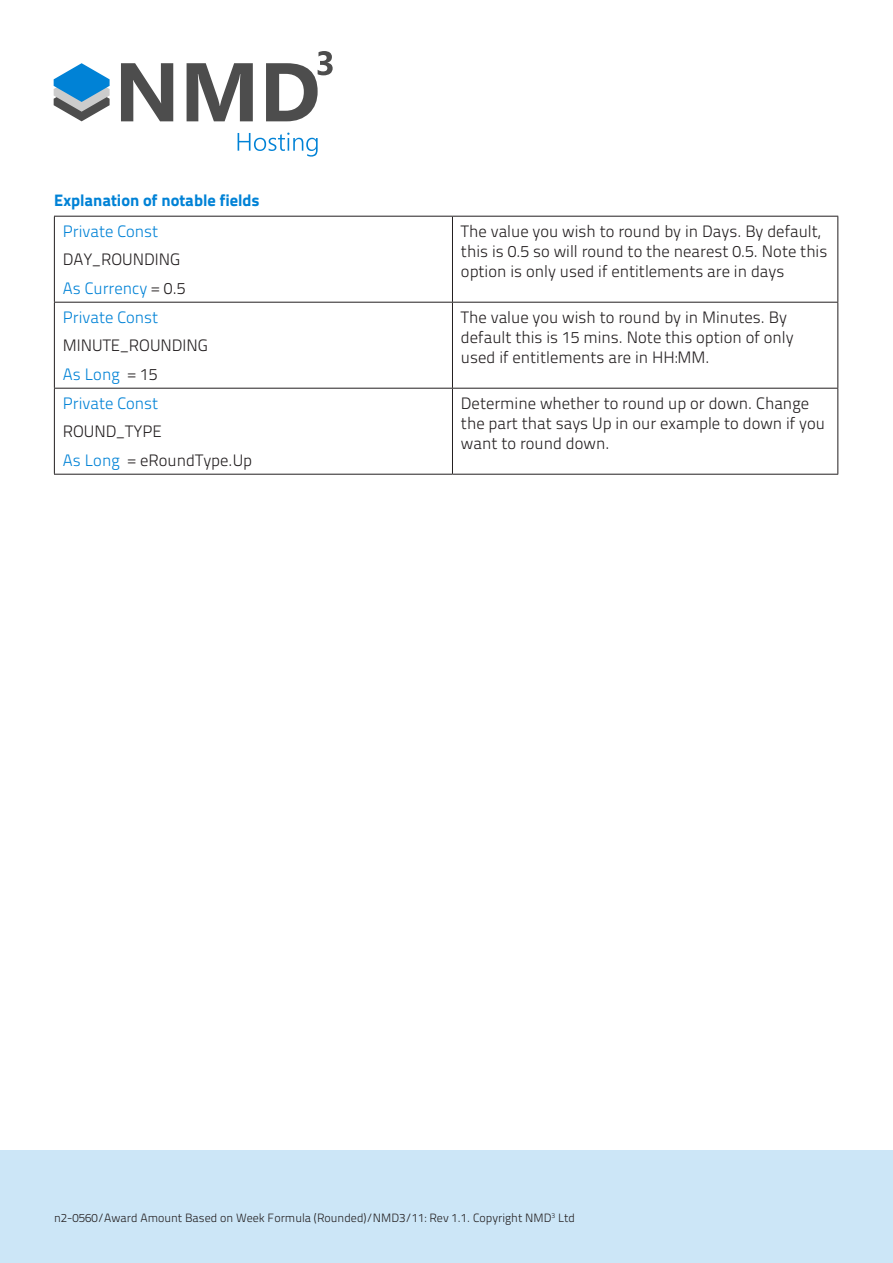
<style>
.page{position:relative;width:893px;height:1263px;background:#fff}
.page>*{position:absolute;margin:0;border:0;box-sizing:border-box;transform-origin:0 0}
.t1{font:16.5px/19.8px "Titillium Text 22 L 250 wt";color:#231f20}
.t2{font:16.5px "Titillium Text 22 L 250 wt";color:#0082d6}
.t3{font:16.5px "Titillium Text 22 L 999 wt";color:#0082d6}
.t4{font:12px "Titillium Text 22 L 250 wt";color:#231f20}
.s1{color:#231f20}
.s2{color:#0082d6}
</style>
<div class="page">
<div style="left:0;top:1150px;width:893px;height:113px;background:#cce6f7"></div>
<hr style="left:54px;top:216px;width:398px;height:1px;background:#231f20">
<hr style="left:54px;top:217px;width:1px;height:85px;background:#231f20">
<hr style="left:452px;top:216px;width:386px;height:1px;background:#231f20">
<hr style="left:452px;top:217px;width:1px;height:85px;background:#231f20">
<hr style="left:837px;top:217px;width:1px;height:85px;background:#231f20">
<hr style="left:54px;top:302px;width:398px;height:1px;background:#231f20">
<hr style="left:54px;top:303px;width:1px;height:85px;background:#231f20">
<hr style="left:452px;top:302px;width:386px;height:1px;background:#231f20">
<hr style="left:452px;top:303px;width:1px;height:85px;background:#231f20">
<hr style="left:837px;top:303px;width:1px;height:85px;background:#231f20">
<hr style="left:54px;top:388px;width:398px;height:1px;background:#231f20">
<hr style="left:54px;top:389px;width:1px;height:85px;background:#231f20">
<hr style="left:452px;top:388px;width:386px;height:1px;background:#231f20">
<hr style="left:452px;top:389px;width:1px;height:85px;background:#231f20">
<hr style="left:837px;top:389px;width:1px;height:85px;background:#231f20">
<hr style="left:54px;top:474px;width:398px;height:1px;background:#231f20">
<hr style="left:452px;top:474px;width:386px;height:1px;background:#231f20">
<svg style="left:54px;top:63px;width:56px;height:58px"></svg>
<svg style="left:238px;top:133px;width:80px;height:24px"></svg>
<svg style="left:121px;top:63px;width:52px;height:58px"></svg>
<svg style="left:187px;top:63px;width:66px;height:58px"></svg>
<svg style="left:266px;top:51px;width:67px;height:70px"></svg>
<p class="t3" style="left:54px;top:187px;width:207px">Explanation of notable fields</p>
<p class="t2" style="left:63px;top:219px;width:97px">Private Const</p>
<p class="t1" style="left:63px;top:249px;width:119px">DAY_ROUNDING</p>
<p class="t2" style="left:63px;top:276px;width:124px">As Currency <span class="s1">= 0.5</span></p>
<p class="t2" style="left:63px;top:305px;width:97px">Private Const</p>
<p class="t1" style="left:63px;top:335px;width:147px">MINUTE_ROUNDING</p>
<p class="t2" style="left:63px;top:362px;width:96px">As Long <span class="s1">= 15</span></p>
<p class="t2" style="left:63px;top:391px;width:97px">Private Const</p>
<p class="t1" style="left:63px;top:421px;width:100px">ROUND_TYPE</p>
<p class="t1" style="left:63px;top:449px;width:191px"><span class="s2">As Long</span> = eRoundType.Up</p>
<p class="t1" style="left:461px;top:221px;width:368px">The value you wish to round by in Days. By default, this is 0.5 so will round to the nearest 0.5. Note this option is only used if entitlements are in days</p>
<p class="t1" style="left:461px;top:307px;width:334px">The value you wish to round by in Minutes. By default this is 15 mins. Note this option of only used if entitlements are in HH:MM.</p>
<p class="t1" style="left:461px;top:392px;width:366px">Determine whether to round up or down. Change the part that says Up in our example to down if you want to round down.</p>
<p class="t4" style="left:54px;top:1209px;width:523px">n2-0560/Award Amount Based on Week Formula (Rounded)/NMD3/11: Rev 1.1. Copyright NMD<sup>3</sup> Ltd</p>
</div>
